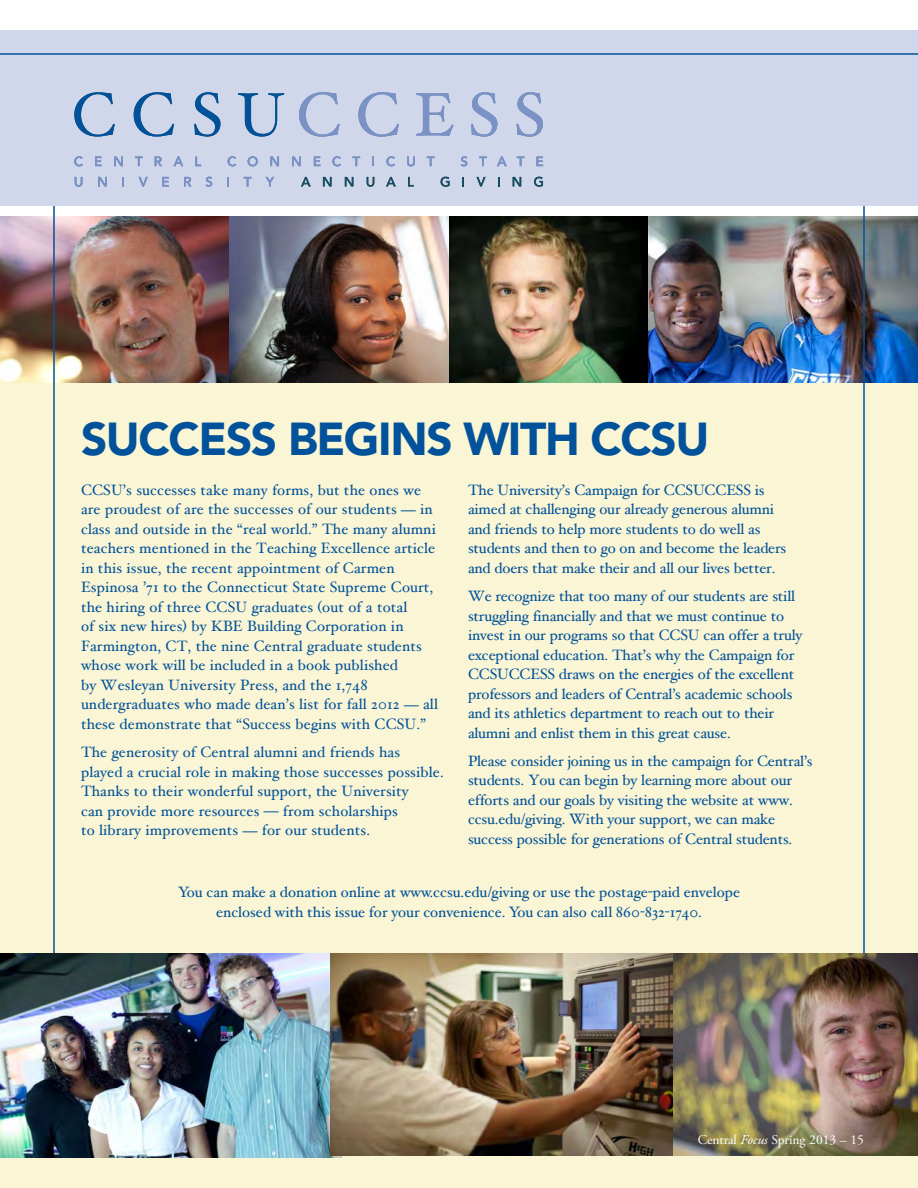
<style>
.page{position:relative;width:918px;height:1188px;background:#fff}
.page>*{position:absolute;margin:0;border:0;box-sizing:border-box;transform-origin:0 0}
.t1{font:900 45.9px "Avenir";letter-spacing:-.03em;color:#01529a}
.t2{font:15px/19.5px "Hoefler Text";color:#01529a}
.t3{font:13.5px "Adobe Garamond Pro";color:#fff}
.s1{font-style:italic}
</style>
<div class="page">
<img style="left:0;top:217px;width:450px;height:166px">
<img style="left:648px;top:217px;width:270px;height:166px">
<img style="left:450px;top:217px;width:198px;height:166px">
<div style="left:0;top:383px;width:918px;height:805px;background:#faf5d4"></div>
<div style="left:0;top:30px;width:918px;height:176px;background:#d0d7ea"></div>
<svg style="left:74px;top:92px;width:41px;height:45px"></svg>
<svg style="left:134px;top:92px;width:40px;height:45px"></svg>
<svg style="left:194px;top:92px;width:26px;height:45px"></svg>
<svg style="left:238px;top:93px;width:46px;height:44px"></svg>
<svg style="left:299px;top:92px;width:41px;height:45px"></svg>
<svg style="left:358px;top:92px;width:41px;height:45px"></svg>
<svg style="left:416px;top:93px;width:37px;height:43px"></svg>
<svg style="left:471px;top:92px;width:26px;height:45px"></svg>
<svg style="left:517px;top:92px;width:26px;height:45px"></svg>
<svg style="left:74px;top:156px;width:9px;height:10px"></svg>
<svg style="left:95px;top:157px;width:7px;height:9px"></svg>
<svg style="left:114px;top:157px;width:9px;height:9px"></svg>
<svg style="left:135px;top:157px;width:8px;height:9px"></svg>
<svg style="left:155px;top:157px;width:7px;height:9px"></svg>
<svg style="left:174px;top:157px;width:9px;height:9px"></svg>
<svg style="left:195px;top:157px;width:6px;height:9px"></svg>
<svg style="left:228px;top:156px;width:8px;height:10px"></svg>
<svg style="left:248px;top:156px;width:10px;height:10px"></svg>
<svg style="left:270px;top:157px;width:9px;height:9px"></svg>
<svg style="left:292px;top:157px;width:9px;height:9px"></svg>
<svg style="left:314px;top:157px;width:6px;height:9px"></svg>
<svg style="left:332px;top:156px;width:9px;height:10px"></svg>
<svg style="left:353px;top:157px;width:7px;height:9px"></svg>
<svg style="left:372px;top:157px;width:2px;height:9px"></svg>
<svg style="left:386px;top:156px;width:9px;height:10px"></svg>
<svg style="left:407px;top:157px;width:8px;height:9px"></svg>
<svg style="left:427px;top:157px;width:7px;height:9px"></svg>
<svg style="left:461px;top:156px;width:6px;height:10px"></svg>
<svg style="left:479px;top:157px;width:8px;height:9px"></svg>
<svg style="left:497px;top:157px;width:10px;height:9px"></svg>
<svg style="left:517px;top:157px;width:7px;height:9px"></svg>
<svg style="left:537px;top:157px;width:6px;height:9px"></svg>
<svg style="left:75px;top:177px;width:7px;height:10px"></svg>
<svg style="left:98px;top:177px;width:9px;height:10px"></svg>
<svg style="left:122px;top:177px;width:2px;height:10px"></svg>
<svg style="left:139px;top:177px;width:9px;height:10px"></svg>
<svg style="left:162px;top:177px;width:7px;height:10px"></svg>
<svg style="left:184px;top:177px;width:7px;height:10px"></svg>
<svg style="left:206px;top:177px;width:6px;height:10px"></svg>
<svg style="left:227px;top:177px;width:2px;height:10px"></svg>
<svg style="left:244px;top:177px;width:7px;height:10px"></svg>
<svg style="left:265px;top:177px;width:9px;height:10px"></svg>
<svg style="left:301px;top:177px;width:10px;height:10px"></svg>
<svg style="left:323px;top:177px;width:9px;height:10px"></svg>
<svg style="left:345px;top:177px;width:8px;height:10px"></svg>
<svg style="left:367px;top:177px;width:7px;height:10px"></svg>
<svg style="left:386px;top:177px;width:10px;height:10px"></svg>
<svg style="left:408px;top:177px;width:6px;height:10px"></svg>
<svg style="left:441px;top:177px;width:9px;height:10px"></svg>
<svg style="left:476px;top:177px;width:10px;height:10px"></svg>
<svg style="left:513px;top:177px;width:8px;height:10px"></svg>
<svg style="left:534px;top:177px;width:9px;height:10px"></svg>
<img style="left:0;top:953px;width:341px;height:205px">
<img style="left:673px;top:953px;width:245px;height:203px">
<img style="left:330px;top:953px;width:343px;height:203px">
<hr style="left:0;top:53px;width:918px;height:2px;background:#01529a">
<p class="t1" style="left:81px;top:412px;width:630px">SUCCESS BEGINS WITH CCSU</p>
<p class="t2" style="left:81px;top:480px;width:358px">CCSU’s successes take many forms, but the ones we are proudest of are the successes of our students — in class and outside in the “real world.” The many alumni teachers mentioned in the Teaching Excellence article in this issue, the recent appointment of Carmen Espinosa ’71 to the Connecticut State Supreme Court, the hiring of three CCSU graduates (out of a total<br>of six new hires) by KBE Building Corporation in Farmington, CT, the nine Central graduate students whose work will be included in a book published<br>by Wesleyan University Press, and the 1,748 undergraduates who made dean’s list for fall 2012 — all these demonstrate that “Success begins with CCSU.”</p>
<p class="t2" style="left:81px;top:742px;width:364px">The generosity of Central alumni and friends has played a crucial role in making those successes possible.<br>Thanks to their wonderful support, the University<br>can provide more resources — from scholarships<br>to library improvements — for our students.</p>
<p class="t2" style="left:468px;top:480px;width:320px">The University’s Campaign for CCSUCCESS is aimed at challenging our already generous alumni and friends to help more students to do well as students and then to go on and become the leaders and doers that make their and all our lives better.</p>
<p class="t2" style="left:468px;top:586px;width:336px">We recognize that too many of our students are still struggling financially and that we must continue to invest in our programs so that CCSU can offer a truly exceptional education. That’s why the Campaign for CCSUCCESS draws on the energies of the excellent professors and leaders of Central’s academic schools and its athletics department to reach out to their alumni and enlist them in this great cause.</p>
<p class="t2" style="left:468px;top:751px;width:346px">Please consider joining us in the campaign for Central’s students. You can begin by learning more about our efforts and our goals by visiting the website at www. ccsu.edu/giving. With your support, we can make success possible for generations of Central students.</p>
<p class="t2" style="left:178px;top:882px;width:564px;text-align:center">You can make a donation online at www.ccsu.edu/giving or use the postage-paid envelope enclosed with this issue for your convenience. You can also call 860-832-1740.</p>
<p class="t3" style="left:698px;top:1131px;width:168px">Central <span class="s1">Focus</span> Spring 2013 – 15</p>
</div>
